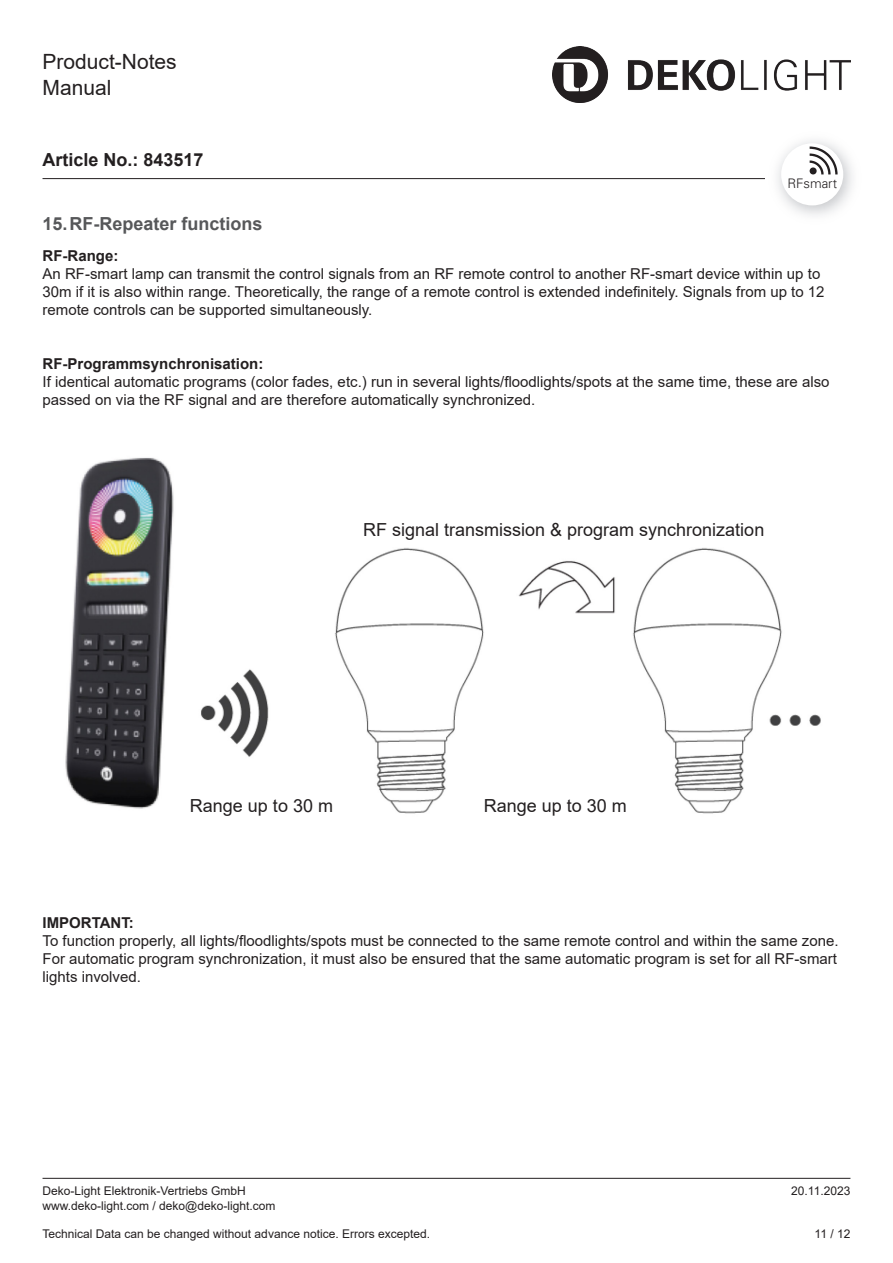
<style>
.page{position:relative;width:893px;height:1263px;background:#fff}
.page>*{position:absolute;margin:0;border:0;box-sizing:border-box;transform-origin:0 0}
.t1{font:21px/25.2px "Arial";color:#231f20}
.Lauftext{font:18px "Arial";color:#231f20}
.t2{font:700 18px "Arial";color:#57585a}
.t3{font:700 18px "Arial";color:#231f20}
.Lauftext-2{font:15px/18px "Arial";color:#231f20}
.Lauftext-3{font:700 15px "Arial";color:#231f20}
.t4{font:300 13.2px "Univers";color:#231f20}
.t5{font:12px "Arial";color:#231f20}
</style>
<div class="page">
<hr style="left:43px;top:178px;width:807px;height:1px;background:#231f20">
<hr style="left:43px;top:1178px;width:807px;height:1px;background:#231f20">
<img style="left:553px;top:46px;width:297px;height:56px">
<img style="left:765px;top:140px;width:87px;height:75px">
<div style="left:781px;top:143px;width:62px;height:62px;background:#fff;border-radius:50%"></div>
<svg style="left:810px;top:146px;width:28px;height:28px"></svg>
<img style="left:65px;top:457px;width:756px;height:357px">
<h1 class="t1" style="left:43px;top:49px;width:136px">Product-Notes<br>Manual</h1>
<p class="t3" style="left:43px;top:147px;width:163px">Article No.: 843517</p>
<p class="t4" style="left:787px;top:175px;width:51px">RFsmart</p>
<p class="t2" style="left:43px;top:211px;width:222px">15.RF-Repeater functions</p>
<p class="Lauftext-3" style="left:43px;top:245px;width:77px">RF-Range:</p>
<p class="Lauftext-2" style="left:43px;top:264px;width:784px">An RF-smart lamp can transmit the control signals from an RF remote control to another RF-smart device within up to<br>30m if it is also within range. Theoretically, the range of a remote control is extended indefinitely. Signals from up to 12 remote controls can be supported simultaneously.</p>
<p class="Lauftext-3" style="left:43px;top:353px;width:222px">RF-Programmsynchronisation:</p>
<p class="Lauftext-2" style="left:43px;top:372px;width:788px">If identical automatic programs (color fades, etc.) run in several lights/floodlights/spots at the same time, these are also passed on via the RF signal and are therefore automatically synchronized.</p>
<p class="Lauftext" style="left:363px;top:517px;width:403px">RF signal transmission &amp; program synchronization</p>
<p class="Lauftext" style="left:190px;top:793px;width:145px">Range up to 30 m</p>
<p class="Lauftext" style="left:484px;top:793px;width:145px">Range up to 30 m</p>
<p class="Lauftext-3" style="left:43px;top:912px;width:93px">IMPORTANT:</p>
<p class="Lauftext-2" style="left:43px;top:932px;width:797px;text-align:justify">To function properly, all lights/floodlights/spots must be connected to the same remote control and within the same zone.<br>For automatic program synchronization, it must also be ensured that the same automatic program is set for all RF-smart lights involved.</p>
<p class="t5" style="left:43px;top:1183px;width:205px">Deko-Light Elektronik-Vertriebs GmbH</p>
<p class="t5" style="left:791px;top:1183px;width:61px">20.11.2023</p>
<p class="t5" style="left:43px;top:1197px;width:234px">www.deko-light.com / deko@deko-light.com</p>
<p class="t5" style="left:43px;top:1226px;width:389px">Technical Data can be changed without advance notice. Errors excepted.</p>
<p class="t5" style="left:815px;top:1226px;width:37px">11 / 12</p>
</div>
